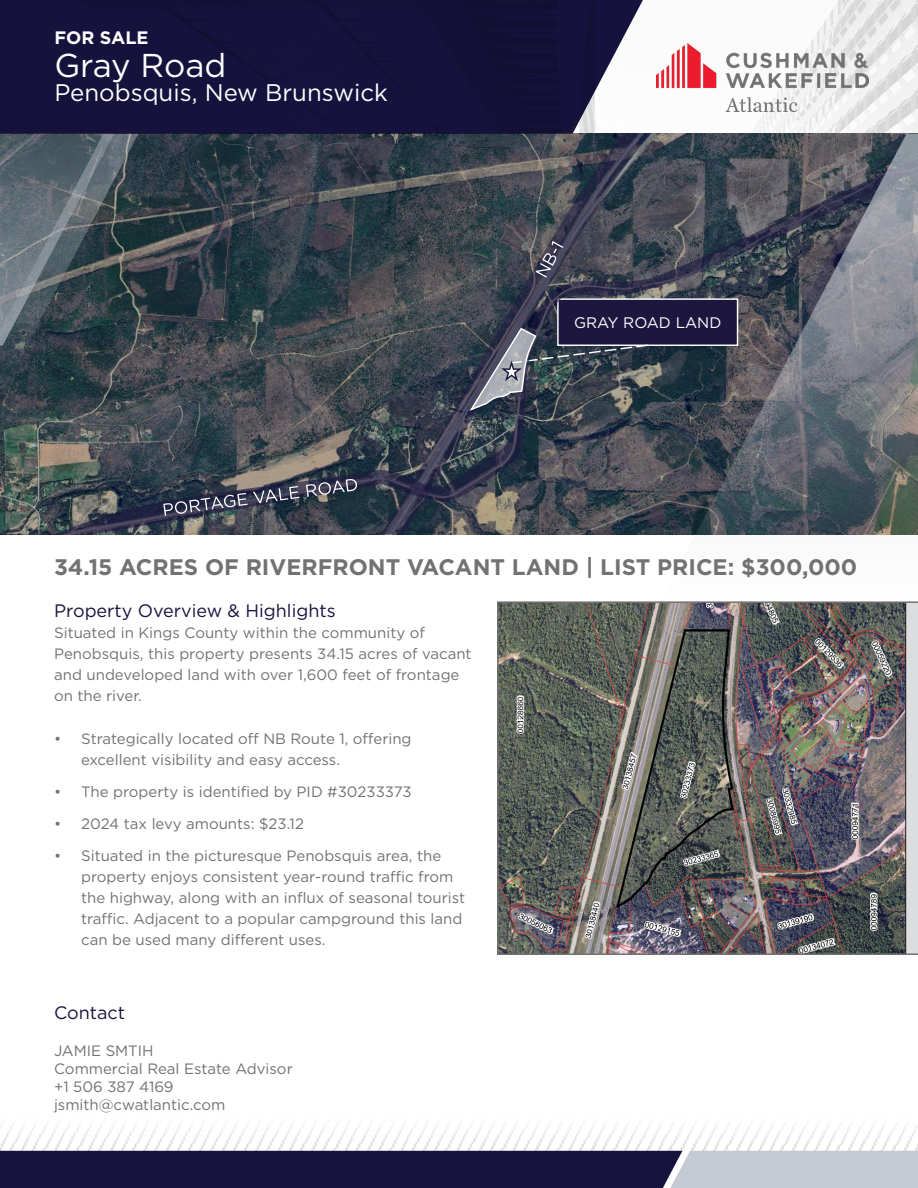
<style>
.page{position:relative;width:918px;height:1188px;background:#fff}
.page>*{position:absolute;margin:0;border:0;box-sizing:border-box;transform-origin:0 0}
.t1{font:33px "Gotham";letter-spacing:-.005em;color:#fff}
.t2{font:24px "Gotham";color:#fff}
.t3{font:700 22.5px "Gotham";color:#717271}
.t4{font:18px "Gotham";color:#17133f}
.t5{font:700 18px "Gotham";color:#fff}
.t6{font:italic 18px "Minion Pro";color:#231f20}
.t7{font:15.3px "Gotham";color:#fff}
.t8{font:15px/21.1px "Gotham";color:#717271}
</style>
<div class="page">
<img style="left:497px;top:601px;width:421px;height:354px">
<img style="left:643px;top:0;width:275px;height:134px">
<img style="left:657px;top:44px;width:211px;height:68px">
<svg style="left:0;top:134px;width:382px;height:401px;background:#455052"></svg>
<svg style="left:382px;top:134px;width:272px;height:24px;background:#3a424d"></svg>
<svg style="left:52px;top:158px;width:602px;height:377px;background:#414851"></svg>
<svg style="left:163px;top:479px;width:194px;height:37px;background:#484d5b"></svg>
<svg style="left:468px;top:327px;width:181px;height:85px;background:#4b525e"></svg>
<svg style="left:138px;top:134px;width:50px;height:212px;background:#323e45"></svg>
<svg style="left:0;top:0;width:643px;height:134px;background:#211e45"></svg>
<svg style="left:654px;top:134px;width:264px;height:479px"></svg>
<svg style="left:702px;top:134px;width:205px;height:363px;background:#5b5f69"></svg>
<svg style="left:0;top:134px;width:138px;height:268px;background:#49565d"></svg>
<img style="left:0;top:1123px;width:918px;height:28px">
<svg style="left:0;top:1151px;width:918px;height:37px;background:#454366"></svg>
<p class="t5" style="left:54px;top:26px;width:96px">FOR SALE</p>
<p class="t1" style="left:54px;top:45px;width:174px">Gray Road</p>
<p class="t2" style="left:54px;top:78px;width:335px">Penobsquis, New Brunswick</p>
<p class="t6" style="left:580px;top:138px;width:20px;rotate:-180deg">f</p>
<p class="t7" style="left:574px;top:312px;width:149px">GRAY ROAD LAND</p>
<p class="t3" style="left:54px;top:552px;width:805px">34.15 ACRES OF RIVERFRONT VACANT LAND | LIST PRICE: $300,000</p>
<p class="t4" style="left:54px;top:599px;width:283px">Property Overview &amp; Highlights</p>
<p class="t8" style="left:54px;top:622px;width:419px">Situated in Kings County within the community of Penobsquis, this property presents 34.15 acres of vacant and undeveloped land with over 1,600 feet of frontage on the river.</p>
<p class="t8" style="left:81px;top:727px;width:332px;text-indent:-27px">• Strategically located off NB Route 1, offering excellent visibility and easy access.</p>
<p class="t8" style="left:54px;top:780px;width:359px">• The property is identified by PID #30233373</p>
<p class="t8" style="left:54px;top:812px;width:251px">• 2024 tax levy amounts: $23.12</p>
<p class="t8" style="left:81px;top:844px;width:386px;text-indent:-27px">• Situated in the picturesque Penobsquis area, the property enjoys consistent year-round traffic from the highway, along with an influx of seasonal tourist traffic. Adjacent to a popular campground this land can be used many different uses.</p>
<p class="t4" style="left:54px;top:1001px;width:73px">Contact</p>
<p class="t8" style="left:54px;top:1040px;width:101px">JAMIE SMTIH</p>
<p class="t8" style="left:54px;top:1058px;width:240px">Commercial Real Estate Advisor</p>
<p class="t8" style="left:54px;top:1076px;width:121px">+1 506 387 4169</p>
<p class="t8" style="left:54px;top:1094px;width:173px">jsmith@cwatlantic.com</p>
</div>
